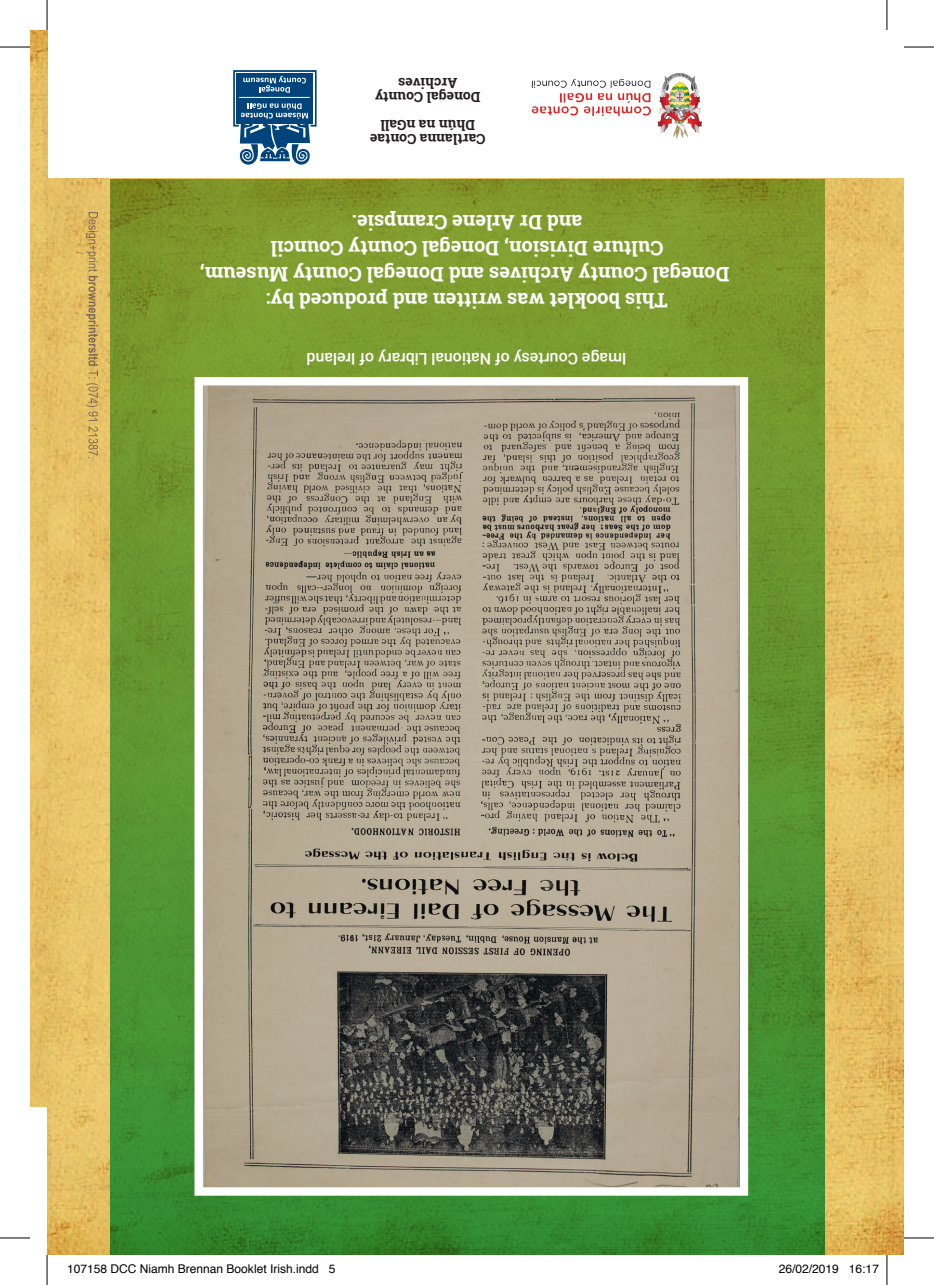
<style>
.page{position:relative;width:934px;height:1285px;background:#fff}
.page>*{position:absolute;margin:0;border:0;box-sizing:border-box;transform-origin:0 0}
.t1{font:700 20px/26px "Roboto Slab";color:#fff;text-align:center}
.t2{font:500 16px "Roboto";color:#fff}
.t3{font:700 14px/14px "Roboto Slab";color:#231f20;text-align:center}
.t4{font:12px "Helvetica";color:#000}
</style>
<div class="page">
<img style="left:47px;top:179px;width:856px;height:1076px">
<img style="left:111px;top:179px;width:713px;height:1075px">
<svg style="left:190px;top:373px;width:562px;height:826px"></svg>
<img style="left:531px;top:73px;width:170px;height:66px">
<svg style="left:233px;top:70px;width:83px;height:95px"></svg>
<hr style="left:239px;top:97px;width:70px;height:1px;background:#fff">
<svg style="left:86px;top:212px;width:12px;height:246px"></svg>
<img style="left:30px;top:30px;width:17px;height:1076px">
<hr style="left:0;top:47px;width:30px;height:1px;background:#000">
<hr style="left:903px;top:47px;width:30px;height:1px;background:#000">
<hr style="left:0;top:1237px;width:30px;height:1px;background:#000">
<hr style="left:903px;top:1237px;width:30px;height:1px;background:#000">
<hr style="left:47px;top:0;width:1px;height:30px;background:#000">
<hr style="left:47px;top:1255px;width:1px;height:30px;background:#000">
<hr style="left:886px;top:0;width:1px;height:30px;background:#000">
<hr style="left:886px;top:1255px;width:1px;height:30px;background:#000">
<p class="t3" style="left:480px;top:104px;width:107px;rotate:-180deg">Donegal County<br>Archives</p>
<p class="t3" style="left:485px;top:146px;width:117px;rotate:-180deg">Cartlanna Contae<br>Dhún na nGall</p>
<p class="t1" style="left:729px;top:313px;width:530px;rotate:-180deg">This booklet was written and produced by:<br>Donegal County Archives and Donegal County Museum, Culture Division, Donegal County Council<br>and Dr Arlene Crampsie.</p>
<p class="t2" style="left:626px;top:369px;width:321px;rotate:-180deg">Image Courtesy of National Library of Ireland</p>
<p class="t4" style="left:67px;top:1259px;width:270px">107158 DCC Niamh Brennan Booklet Irish.indd 5</p>
<p class="t4" style="left:778px;top:1259px;width:102px">26/02/2019 16:17</p>
</div>
